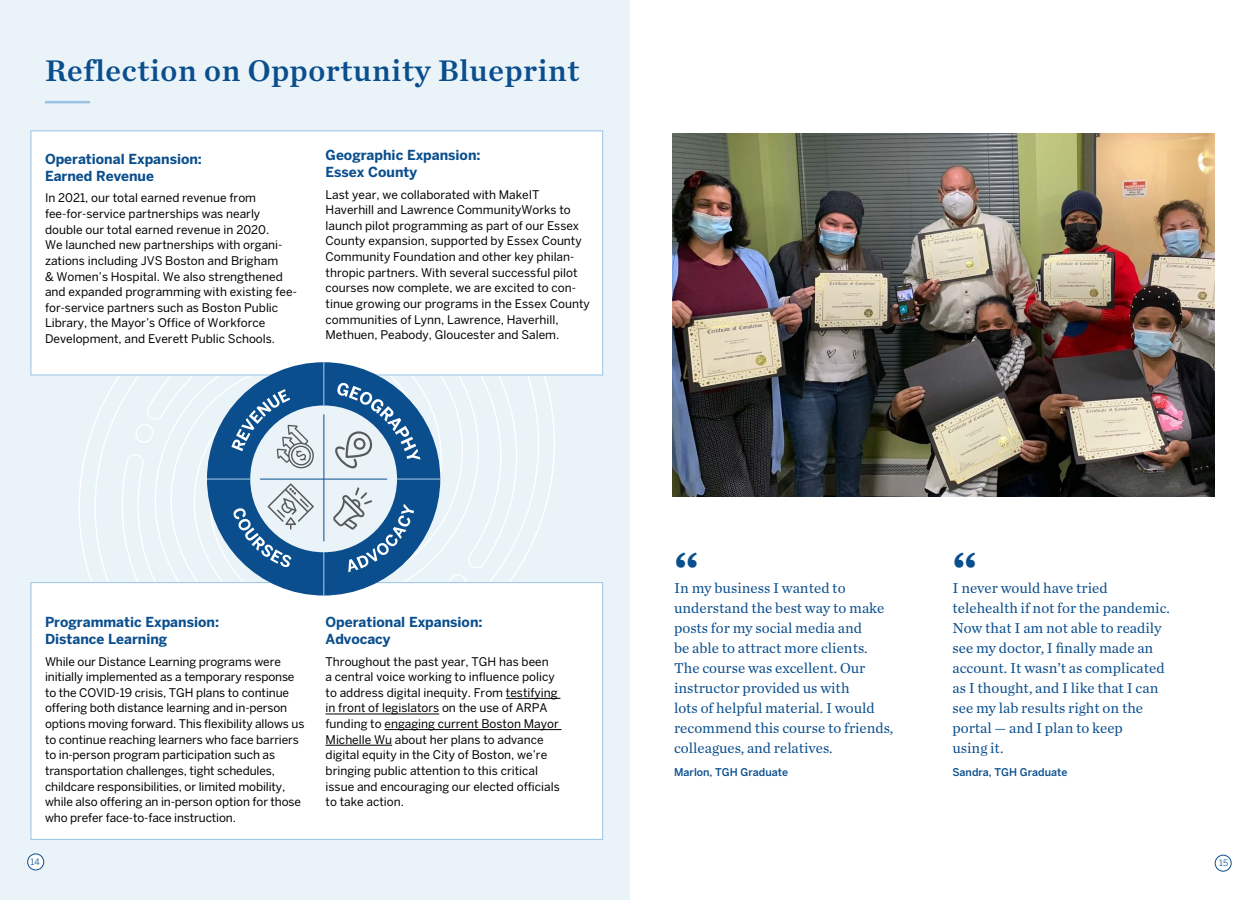
<style>
.page{position:relative;width:1260px;height:900px;background:#fff}
.page>*{position:absolute;margin:0;border:0;box-sizing:border-box;transform-origin:0 0}
.t1{font:700 47.5px "Chronicle Text G1";color:#0a4e8d}
.t2{font:31.25px "Chronicle Text G1 Semi";letter-spacing:.02em;color:#0a4e8d}
.t3{font:15px/20px "Chronicle Text G1";color:#0a4e8d}
.t4{font:700 13.75px/17.5px "Benton Sans";color:#0a4e8d}
.t5{font:11.88px/15.6px "Benton Sans";color:#000}
.t6{font:500 10.62px "Benton Sans";color:#0a4e8d}
.t7{font:8.75px "Benton Sans";color:#0a4e8d}
</style>
<div class="page">
<div style="left:0;top:0;width:630px;height:900px;background:#eaf3f8"></div>
<hr style="left:45px;top:101px;width:45px;height:2px;background:#9ac3e4">
<svg style="left:78px;top:375px;width:478px;height:207px"></svg>
<div style="left:31px;top:131px;width:572px;height:244px;background:#fff;border:1px solid #9ac3e4"></div>
<div style="left:31px;top:582px;width:572px;height:258px;background:#fff;border:1px solid #9ac3e4"></div>
<svg style="left:207px;top:362px;width:233px;height:234px"></svg>
<hr style="left:397px;top:479px;width:43px;height:1px;background:#9ac3e4">
<hr style="left:207px;top:479px;width:44px;height:1px;background:#9ac3e4">
<hr style="left:506px;top:698px;width:54px;height:1px;background:#000">
<hr style="left:326px;top:714px;width:113px;height:1px;background:#000">
<hr style="left:384px;top:729px;width:178px;height:1px;background:#000">
<hr style="left:326px;top:745px;width:66px;height:1px;background:#000">
<div style="left:1215px;top:855px;width:16px;height:16px;border:1px solid #0a4e8d;border-radius:50%"></div>
<div style="left:28px;top:854px;width:16px;height:16px;background:#fff;border-radius:50%"></div>
<div style="left:28px;top:854px;width:16px;height:16px;border:1px solid #0a4e8d;border-radius:50%"></div>
<img style="left:673px;top:134px;width:541px;height:363px">
<h2 class="t2" style="left:45px;top:46px;width:536px">Reflection on Opportunity Blueprint</h2>
<p class="t4" style="left:45px;top:150px;width:159px">Operational Expansion:<br>Earned Revenue</p>
<p class="t5" style="left:45px;top:190px;width:253px">In 2021, our total earned revenue from fee-for-service partnerships was nearly double our total earned revenue in 2020.<br>We launched new partnerships with organi&shy;zations including JVS Boston and Brigham<br>&amp; Women’s Hospital. We also strengthened and expanded programming with existing fee&shy;for-service partners such as Boston Public Library, the Mayor’s Office of Workforce Development, and Everett Public Schools.</p>
<p class="t4" style="left:326px;top:146px;width:156px">Geographic Expansion:<br>Essex County</p>
<p class="t5" style="left:326px;top:186px;width:266px">Last year, we collaborated with MakeIT Haverhill and Lawrence CommunityWorks to launch pilot programming as part of our Essex County expansion, supported by Essex County Community Foundation and other key philan&shy;thropic partners. With several successful pilot courses now complete, we are excited to con&shy;tinue growing our programs in the Essex County communities of Lynn, Lawrence, Haverhill, Methuen, Peabody, Gloucester and Salem.</p>
<p class="t4" style="left:45px;top:613px;width:176px">Programmatic Expansion:<br>Distance Learning</p>
<p class="t5" style="left:45px;top:653px;width:261px">While our Distance Learning programs were initially implemented as a temporary response to the COVID-19 crisis, TGH plans to continue offering both distance learning and in-person options moving forward. This flexibility allows us to continue reaching learners who face barriers to in-person program participation such as transportation challenges, tight schedules, childcare responsibilities, or limited mobility, while also offering an in-person option for those who prefer face-to-face instruction.</p>
<p class="t4" style="left:326px;top:613px;width:159px">Operational Expansion:<br>Advocacy</p>
<p class="t5" style="left:326px;top:653px;width:236px">Throughout the past year, TGH has been<br>a central voice working to influence policy to address digital inequity. From testifying in front of legislators on the use of ARPA funding to engaging current Boston Mayor Michelle Wu about her plans to advance digital equity in the City of Boston, we’re bringing public attention to this critical issue and encouraging our elected officials to take action.</p>
<h1 class="t1" style="left:674px;top:531px;width:26px">“</h1>
<p class="t3" style="left:674px;top:577px;width:221px">In my business I wanted to understand the best way to make posts for my social media and<br>be able to attract more clients.<br>The course was excellent. Our instructor provided us with<br>lots of helpful material. I would recommend this course to friends, colleagues, and relatives.</p>
<p class="t6" style="left:674px;top:766px;width:115px">Marlon, TGH Graduate</p>
<h1 class="t1" style="left:953px;top:531px;width:26px">“</h1>
<p class="t3" style="left:953px;top:577px;width:219px">I never would have tried telehealth if not for the pandemic.<br>Now that I am not able to readily see my doctor, I finally made an account. It wasn’t as complicated as I thought, and I like that I can see my lab results right on the portal — and I plan to keep<br>using it.</p>
<p class="t6" style="left:953px;top:766px;width:116px">Sandra, TGH Graduate</p>
<p class="t7" style="left:31px;top:856px;width:11px">14</p>
<p class="t7" style="left:1219px;top:858px;width:10px">15</p>
</div>
